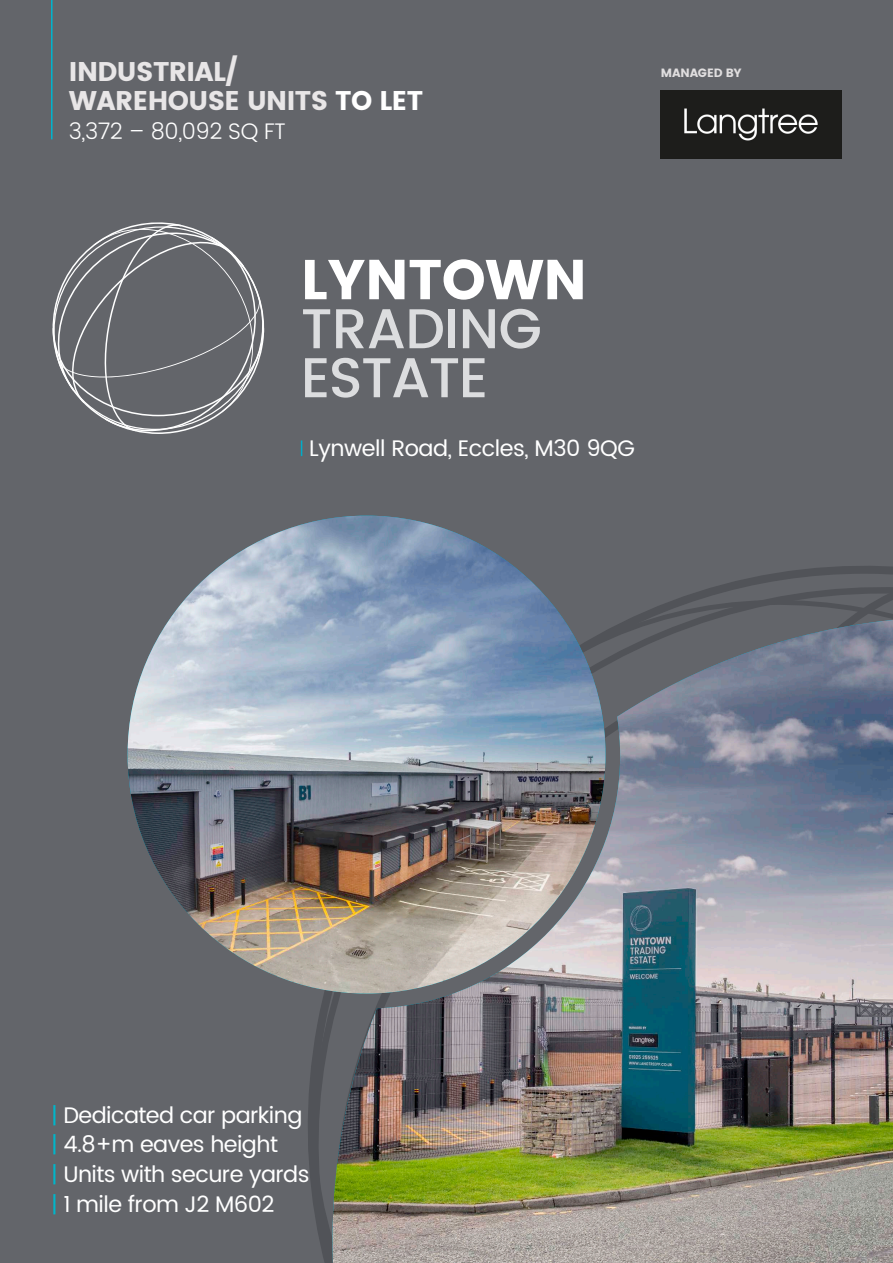
<style>
.page{position:relative;width:893px;height:1263px;background:#63656a}
.page>*{position:absolute;margin:0;border:0;box-sizing:border-box;transform-origin:0 0}
.t1{font:500 56.1px/49.1px "Poppins";letter-spacing:-.01em;color:#dcdddf}
.t2{font:27px/28.5px "Poppins";letter-spacing:-.02em;color:#e8e6e7}
.t3{font:22.5px "Poppins";letter-spacing:-.025em;color:#fff}
.t4{font:300 22.5px "Poppins";letter-spacing:-.02em;color:#fff}
.t5{font:12px "Poppins";letter-spacing:-.01em;color:#e0dedf}
.s1{color:#fff}
.s2{font-weight:400;color:#fff}
.s3{color:#00b6cb}
</style>
<div class="page">
<hr style="left:51px;top:0;width:2px;height:139px;background:#00b4ce">
<svg style="left:301px;top:440px;width:1px;height:16px"></svg>
<svg style="left:308px;top:1126px;width:24px;height:137px"></svg>
<svg style="left:543px;top:566px;width:350px;height:51px"></svg>
<img style="left:332px;top:620px;width:561px;height:643px">
<img style="left:128px;top:516px;width:477px;height:477px;border-radius:239px">
<img style="left:661px;top:91px;width:181px;height:68px">
<svg style="left:53px;top:222px;width:211px;height:211px"></svg>
<p class="t2" style="left:69px;top:58px;width:356px">INDUSTRIAL/<br>WAREHOUSE UNITS <span class="s1">TO LET</span></p>
<p class="t4" style="left:69px;top:115px;width:219px">3,372 – 80,092 SQ FT</p>
<p class="t5" style="left:661px;top:66px;width:82px">MANAGED BY</p>
<p class="t1" style="left:301px;top:256px;width:288px"><span class="s2">LYNTOWN<br></span>TRADING<br>ESTATE</p>
<p class="t3" style="left:309px;top:432px;width:327px">Lynwell Road, Eccles, M30 9QG</p>
<p class="t3" style="left:51px;top:1098px;width:253px"><span class="s3">|</span> Dedicated car parking</p>
<p class="t3" style="left:51px;top:1128px;width:229px"><span class="s3">|</span> 4.8+m eaves height</p>
<p class="t3" style="left:51px;top:1158px;width:260px"><span class="s3">|</span> Units with secure yards</p>
<p class="t3" style="left:51px;top:1188px;width:225px"><span class="s3">|</span> 1 mile from J2 M602</p>
</div>
